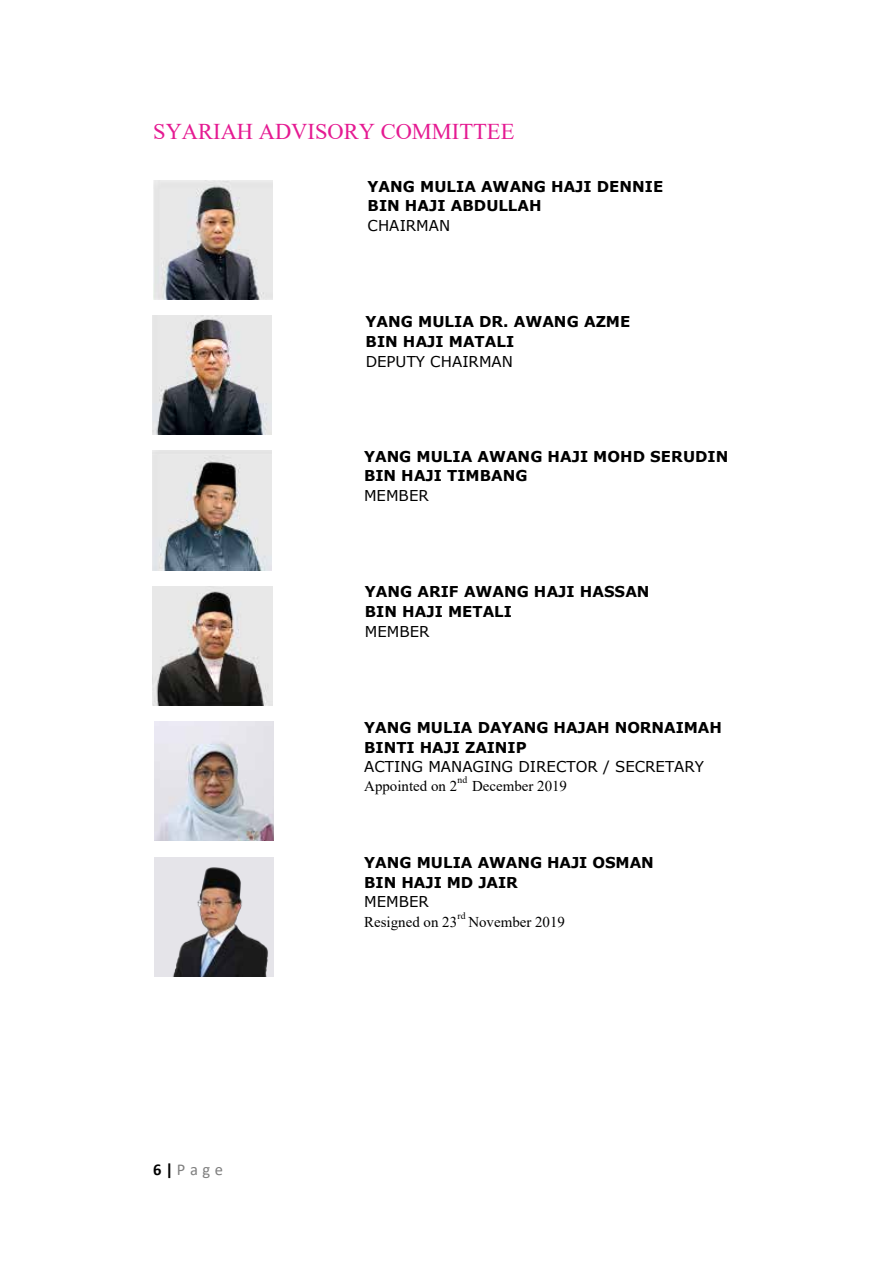
<style>
.page{position:relative;width:893px;height:1264px;background:#fff}
.page>*{position:absolute;margin:0;border:0;box-sizing:border-box;transform-origin:0 0}
.t1{font:22.5px "Times New Roman";color:#e51a92}
.t2{font:16.5px "Calibri";color:#808080}
.t3{font:700 15px/19.6px "Verdana";color:#000}
.t4{font:15px "Verdana";color:#000}
.t5{font:15px "Times New Roman";color:#000}
.t6{font:9.75px "Times New Roman";color:#000}
.s1{font-weight:700;color:#000}
</style>
<div class="page">
<img style="left:155px;top:721px;width:119px;height:119px">
<img style="left:153px;top:586px;width:119px;height:119px">
<img style="left:152px;top:451px;width:119px;height:119px">
<img style="left:153px;top:315px;width:119px;height:119px">
<img style="left:153px;top:180px;width:120px;height:119px">
<img style="left:155px;top:857px;width:119px;height:119px">
<h1 class="t1" style="left:153px;top:116px;width:363px">SYARIAH ADVISORY COMMITTEE</h1>
<p class="t3" style="left:368px;top:176px;width:297px">YANG MULIA AWANG HAJI DENNIE<br>BIN HAJI ABDULLAH</p>
<p class="t4" style="left:368px;top:215px;width:84px">CHAIRMAN</p>
<p class="t3" style="left:366px;top:311px;width:266px">YANG MULIA DR. AWANG AZME<br>BIN HAJI MATALI</p>
<p class="t4" style="left:366px;top:351px;width:149px">DEPUTY CHAIRMAN</p>
<p class="t3" style="left:364px;top:446px;width:366px">YANG MULIA AWANG HAJI MOHD SERUDIN<br>BIN HAJI TIMBANG</p>
<p class="t4" style="left:364px;top:485px;width:66px">MEMBER</p>
<p class="t3" style="left:365px;top:581px;width:286px">YANG ARIF AWANG HAJI HASSAN<br>BIN HAJI METALI</p>
<p class="t4" style="left:365px;top:621px;width:66px">MEMBER</p>
<p class="t3" style="left:364px;top:717px;width:359px">YANG MULIA DAYANG HAJAH NORNAIMAH<br>BINTI HAJI ZAINIP</p>
<p class="t4" style="left:364px;top:756px;width:341px">ACTING MANAGING DIRECTOR / SECRETARY</p>
<p class="t5" style="left:364px;top:775px;width:204px">Appointed on 2 December 2019</p>
<p class="t6" style="left:458px;top:772px;width:11px">nd</p>
<p class="t2" style="left:153px;top:1157px;width:71px"><span class="s1">6|</span>Page</p>
<p class="t3" style="left:364px;top:852px;width:291px">YANG MULIA AWANG HAJI OSMAN<br>BIN HAJI MD JAIR</p>
<p class="t4" style="left:364px;top:891px;width:66px">MEMBER</p>
<p class="t5" style="left:364px;top:911px;width:202px">Resigned on 23 November 2019</p>
<p class="t6" style="left:458px;top:908px;width:10px">rd</p>
</div>
